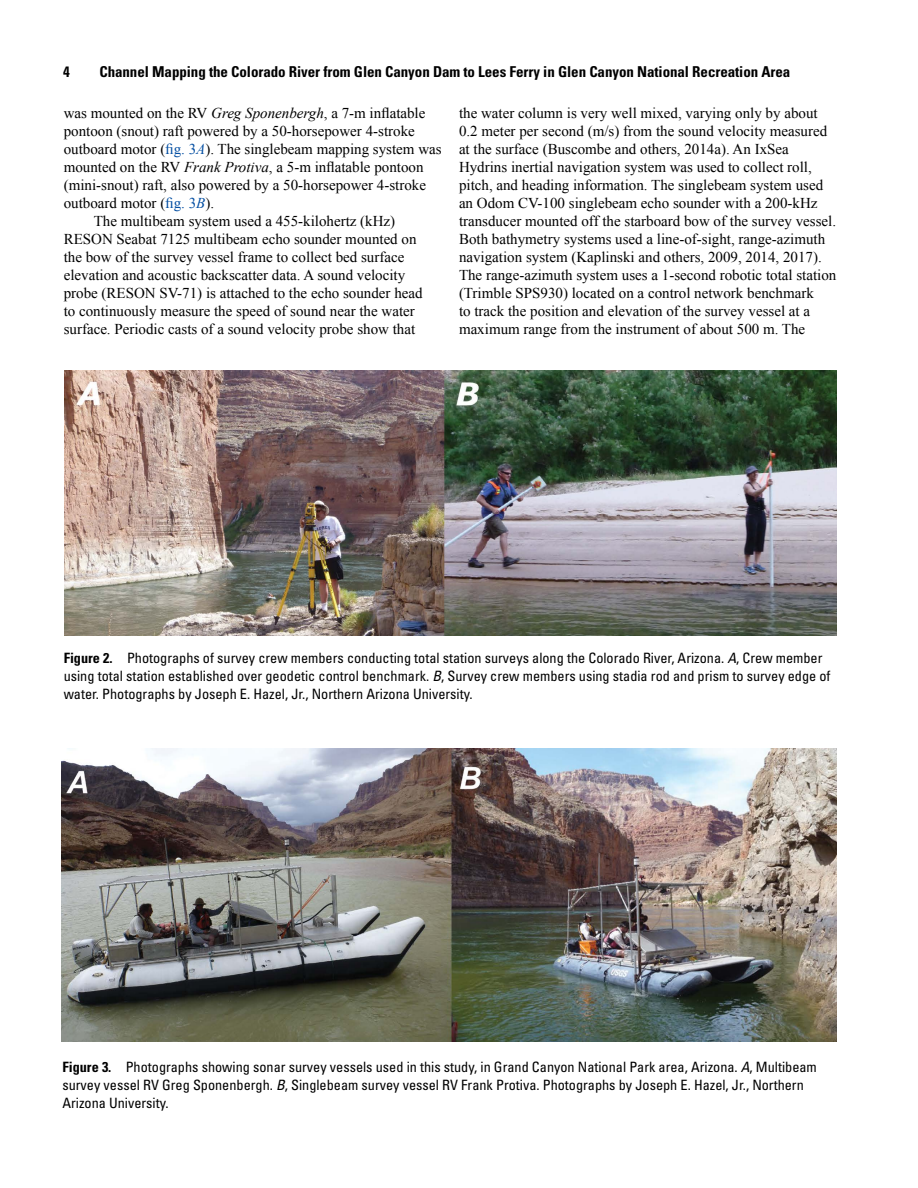
<style>
.page{position:relative;width:918px;height:1188px;background:#fff}
.page>*{position:absolute;margin:0;border:0;box-sizing:border-box;transform-origin:0 0}
.Body_Text{font:15px/18px "Times New Roman";color:#000}
.t1{font:700 condensed 15px "Univers";letter-spacing:-.005em;color:#000}
.FigureCaption{font:condensed 14.25px/18px "Univers";color:#000}
.s1{font-style:italic}
.s2{color:#034ea2}
.s3{font-style:italic;color:#034ea2}
.s4{font-weight:700}
</style>
<div class="page">
<img style="left:64px;top:370px;width:773px;height:266px">
<img style="left:61px;top:749px;width:776px;height:292px">
<p class="t1" style="left:63px;top:62px;width:8px">4</p>
<p class="t1" style="left:99px;top:62px;width:693px">Channel Mapping the Colorado River from Glen Canyon Dam to Lees Ferry in Glen Canyon National Recreation Area</p>
<p class="Body_Text" style="left:64px;top:104px;width:380px">was mounted on the RV <span class="s1">Greg Sponenbergh</span>, a 7-m inflatable pontoon (snout) raft powered by a 50-horsepower 4-stroke outboard motor (<span class="s2">fig. 3</span><span class="s3">A</span>). The singlebeam mapping system was mounted on the RV <span class="s1">Frank Protiva</span>, a 5-m inflatable pontoon (mini-snout) raft, also powered by a 50-horsepower 4-stroke outboard motor (<span class="s2">fig. 3</span><span class="s3">B</span>).</p>
<p class="Body_Text" style="left:64px;top:212px;width:360px;text-indent:30px">The multibeam system used a 455-kilohertz (kHz)<br>RESON Seabat 7125 multibeam echo sounder mounted on the bow of the survey vessel frame to collect bed surface elevation and acoustic backscatter data. A sound velocity probe (RESON SV-71) is attached to the echo sounder head to continuously measure the speed of sound near the water surface. Periodic casts of a sound velocity probe show that</p>
<p class="Body_Text" style="left:459px;top:104px;width:379px">the water column is very well mixed, varying only by about 0.2 meter per second (m/s) from the sound velocity measured at the surface (Buscombe and others, 2014a). An IxSea Hydrins inertial navigation system was used to collect roll, pitch, and heading information. The singlebeam system used an Odom CV-100 singlebeam echo sounder with a 200-kHz transducer mounted off the starboard bow of the survey vessel.<br>Both bathymetry systems used a line-of-sight, range-azimuth navigation system (Kaplinski and others, 2009, 2014, 2017).<br>The range-azimuth system uses a 1-second robotic total station (Trimble SPS930) located on a control network benchmark<br>to track the position and elevation of the survey vessel at a maximum range from the instrument of about 500 m. The</p>
<p class="FigureCaption" style="left:64px;top:649px;width:768px"><span class="s4">Figure 2.</span> Photographs of survey crew members conducting total station surveys along the Colorado River, Arizona. <span class="s1">A</span>, Crew member using total station established over geodetic control benchmark. <span class="s1">B</span>, Survey crew members using stadia rod and prism to survey edge of water. Photographs by Joseph E. Hazel, Jr., Northern Arizona University.</p>
<p class="FigureCaption" style="left:62px;top:1058px;width:756px"><span class="s4">Figure 3.</span> Photographs showing sonar survey vessels used in this study, in Grand Canyon National Park area, Arizona. <span class="s1">A</span>, Multibeam survey vessel RV Greg Sponenbergh. <span class="s1">B</span>, Singlebeam survey vessel RV Frank Protiva. Photographs by Joseph E. Hazel, Jr., Northern<br>Arizona University.</p>
</div>
